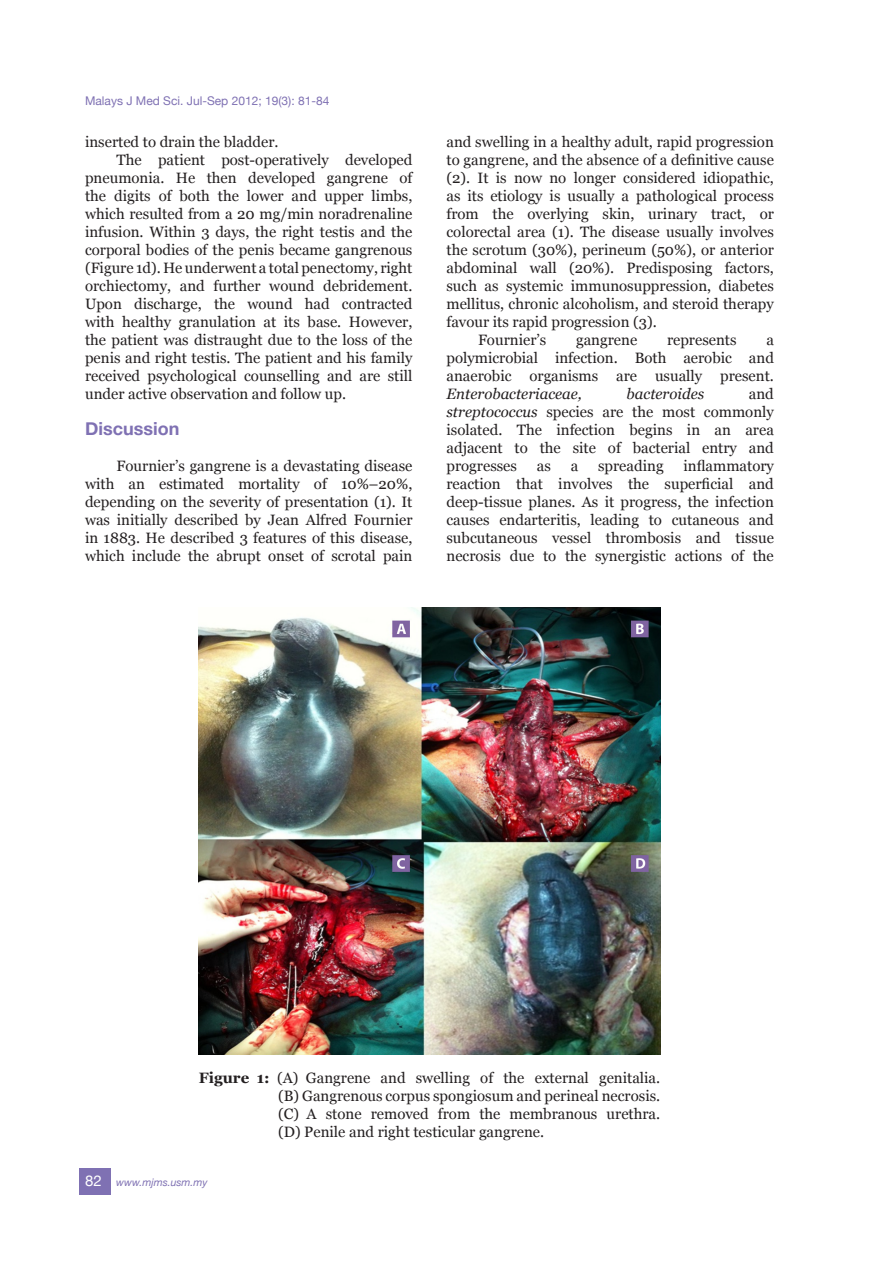
<style>
.page{position:relative;width:893px;height:1263px;background:#fff}
.page>*{position:absolute;margin:0;border:0;box-sizing:border-box;transform-origin:0 0}
.subtitle{font:700 18px "Helvetica Neue";color:#7f71b3}
.bodyText{font:15px/18px "Georgia";color:#231f20;text-align:justify}
.bodyText-2{font:italic 15px "Georgia";color:#231f20}
.t1{font:15px "Helvetica Neue";color:#fff}
.t2{font:12px "Helvetica Neue";color:#7f71b3}
.t3{font:italic 10.5px "Helvetica Neue";color:#7f71b3}
.s1{font-style:italic}
.s2{font-weight:700}
</style>
<div class="page">
<div style="left:79px;top:1168px;width:32px;height:27px;background:#7f71b3"></div>
<img style="left:199px;top:607px;width:461px;height:447px">
<p class="t2" style="left:85px;top:94px;width:246px">Malays J Med Sci. Jul-Sep 2012; 19(3): 81-84</p>
<p class="bodyText" style="left:85px;top:134px;width:195px">inserted to drain the bladder.</p>
<p class="bodyText" style="left:85px;top:152px;width:329px;text-indent:32px">The patient post-operatively developed pneumonia. He then developed gangrene of the digits of both the lower and upper limbs, which resulted from a 20 mg/min noradrenaline infusion. Within 3 days, the right testis and the corporal bodies of the penis became gangrenous (Figure 1d). He underwent a total penectomy, right orchiectomy, and further wound debridement.<br>Upon discharge, the wound had contracted with healthy granulation at its base. However, the patient was distraught due to the loss of the penis and right testis. The patient and his family received psychological counselling and are still under active observation and follow up.</p>
<p class="subtitle" style="left:85px;top:418px;width:96px">Discussion</p>
<p class="bodyText" style="left:85px;top:458px;width:329px;text-indent:32px">Fournier’s gangrene is a devastating disease with an estimated mortality of 10%–20%, depending on the severity of presentation (1). It was initially described by Jean Alfred Fournier in 1883. He described 3 features of this disease, which include the abrupt onset of scrotal pain</p>
<p class="bodyText" style="left:446px;top:134px;width:329px">and swelling in a healthy adult, rapid progression to gangrene, and the absence of a definitive cause (2). It is now no longer considered idiopathic, as its etiology is usually a pathological process from the overlying skin, urinary tract, or colorectal area (1). The disease usually involves the scrotum (30%), perineum (50%), or anterior abdominal wall (20%). Predisposing factors, such as systemic immunosuppression, diabetes mellitus, chronic alcoholism, and steroid therapy favour its rapid progression (3).</p>
<p class="bodyText" style="left:478px;top:332px;width:70px">Fournier’s</p>
<p class="bodyText" style="left:576px;top:332px;width:63px">gangrene</p>
<p class="bodyText" style="left:667px;top:332px;width:71px">represents</p>
<p class="bodyText" style="left:446px;top:332px;width:329px;text-indent:320px">a polymicrobial infection. Both aerobic and anaerobic organisms are usually present.<br><span class="s1">Enterobacteriaceae,</span></p>
<p class="bodyText" style="left:446px;top:386px;width:329px;text-indent:302px">and <span class="s1">streptococcus</span> species are the most commonly isolated. The infection begins in an area adjacent to the site of bacterial entry and progresses</p>
<p class="bodyText-2" style="left:627px;top:385px;width:79px">bacteroides</p>
<p class="bodyText" style="left:446px;top:458px;width:329px;text-indent:237px">inflammatory reaction that involves the superficial and deep-tissue planes. As it progress, the infection causes endarteritis, leading to cutaneous and subcutaneous vessel thrombosis and tissue necrosis due to the synergistic actions of the</p>
<p class="bodyText" style="left:537px;top:458px;width:16px">as</p>
<p class="bodyText" style="left:571px;top:458px;width:9px">a</p>
<p class="bodyText" style="left:598px;top:458px;width:67px">spreading</p>
<p class="bodyText" style="left:278px;top:1069px;width:384px;text-indent:-80px"><span class="s2">Figure 1:</span> (A) Gangrene and swelling of the external genitalia. (B) Gangrenous corpus spongiosum and perineal necrosis. (C) A stone removed from the membranous urethra. (D) Penile and right testicular gangrene.</p>
<p class="t1" style="left:85px;top:1172px;width:18px">82</p>
<p class="t3" style="left:116px;top:1176px;width:93px">www.mjms.usm.my</p>
</div>
